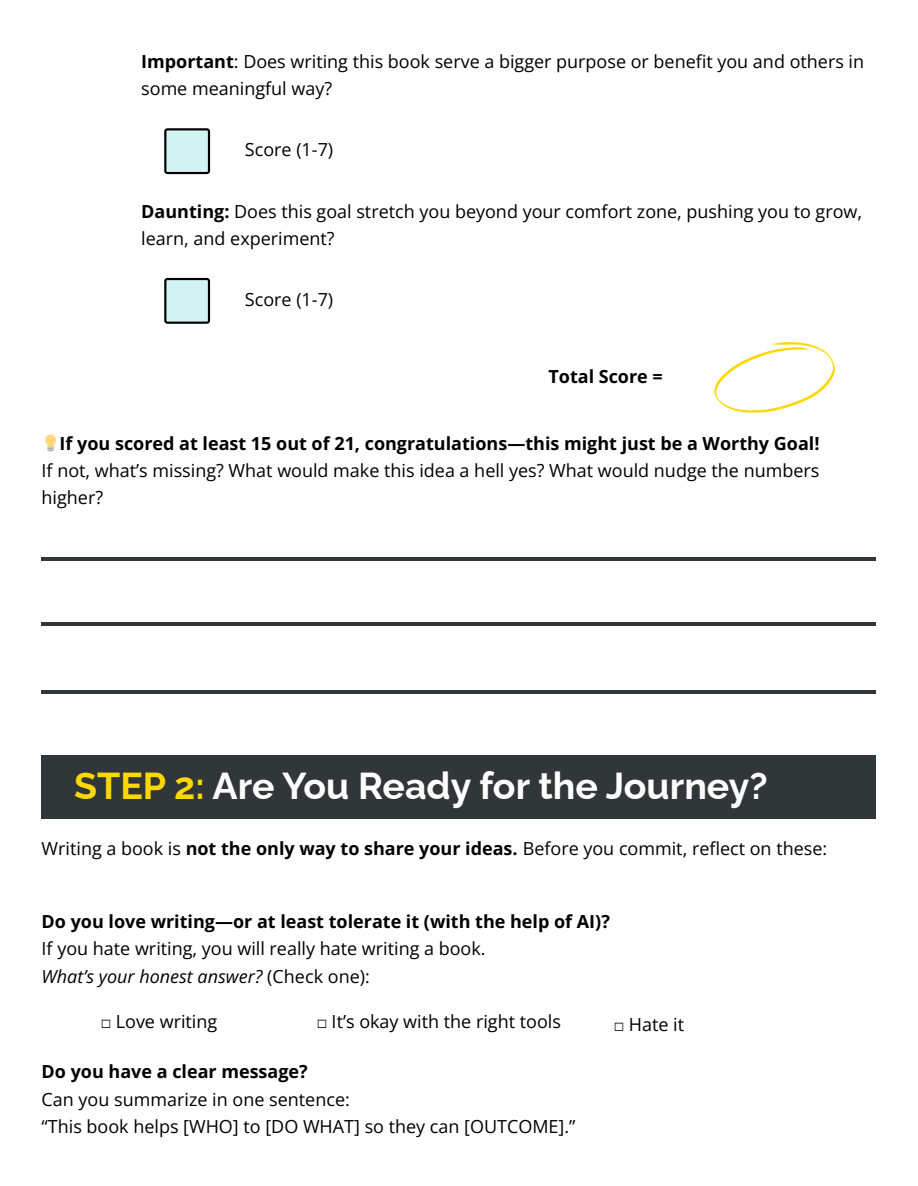
<style>
.page{position:relative;width:918px;height:1186px;background:#fff}
.page>*{position:absolute;margin:0;border:0;box-sizing:border-box;transform-origin:0 0}
.t1{font:700 37.5px "Raleway";color:#fff}
.t2{font:18px/27px "Open Sans";color:#000}
.t3{font:700 18px "Open Sans";color:#000}
.s1{font-weight:700}
.s2{color:#fdd800}
.s3{font-style:italic}
.s4{font-family:"Free Mono";font-size:16.5px}
</style>
<div class="page">
<svg style="left:164px;top:128px;width:46px;height:46px;background:#adc8c9"></svg>
<svg style="left:164px;top:278px;width:46px;height:46px;background:#adc8c9"></svg>
<svg style="left:714px;top:342px;width:121px;height:71px"></svg>
<hr style="left:42px;top:557px;width:834px;height:4px;background:#313638">
<hr style="left:42px;top:622px;width:834px;height:4px;background:#313638">
<hr style="left:42px;top:690px;width:834px;height:4px;background:#313638">
<div style="left:42px;top:755px;width:834px;height:63px;background:#313638"></div>
<h1 class="t2" style="left:141px;top:47px;width:724px"><span class="s1">Important</span>: Does writing this book serve a bigger purpose or benefit you and others in some meaningful way?</h1>
<p class="t2" style="left:245px;top:136px;width:90px">Score (1-7)</p>
<h1 class="t2" style="left:141px;top:198px;width:722px"><span class="s1">Daunting:</span> Does this goal stretch you beyond your comfort zone, pushing you to grow, learn, and experiment?</h1>
<p class="t2" style="left:245px;top:286px;width:90px">Score (1-7)</p>
<p class="t3" style="left:548px;top:363px;width:116px">Total Score =</p>
<p class="t2" style="left:42px;top:430px;width:779px;text-align:justify;text-indent:18px"><span class="s1">If you scored at least 15 out of 21, congratulations—this might just be a Worthy Goal!<br></span>If not, what’s missing? What would make this idea a hell yes? What would nudge the numbers higher?</p>
<p class="t1" style="left:74px;top:763px;width:695px"><span class="s2">STEP 2:</span> Are You Ready for the Journey?</p>
<p class="t2" style="left:42px;top:835px;width:787px">Writing a book is <span class="s1">not the only way to share your ideas.</span> Before you commit, refl ect on these:</p>
<p class="t2" style="left:42px;top:907px;width:570px;line-height:27.6px"><span class="s1">Do you love writing—or at least tolerate it (with the help of AI)?<br></span>If you hate writing, you will really hate writing a book.<br><span class="s3">What’s your honest answer?</span> (Check one):</p>
<p class="t2" style="left:101px;top:1008px;width:118px"><span class="s4">☐</span> Love writing</p>
<p class="t2" style="left:317px;top:1008px;width:245px"><span class="s4">☐</span> It’s okay with the right tools</p>
<p class="t2" style="left:614px;top:1010px;width:71px"><span class="s4">☐</span> Hate it</p>
<p class="t2" style="left:42px;top:1057px;width:535px;line-height:27.6px"><span class="s1">Do you have a clear message?<br></span>Can you summarize in one sentence:<br>“This book helps [WHO] to [DO WHAT] so they can [OUTCOME].”</p>
</div>
